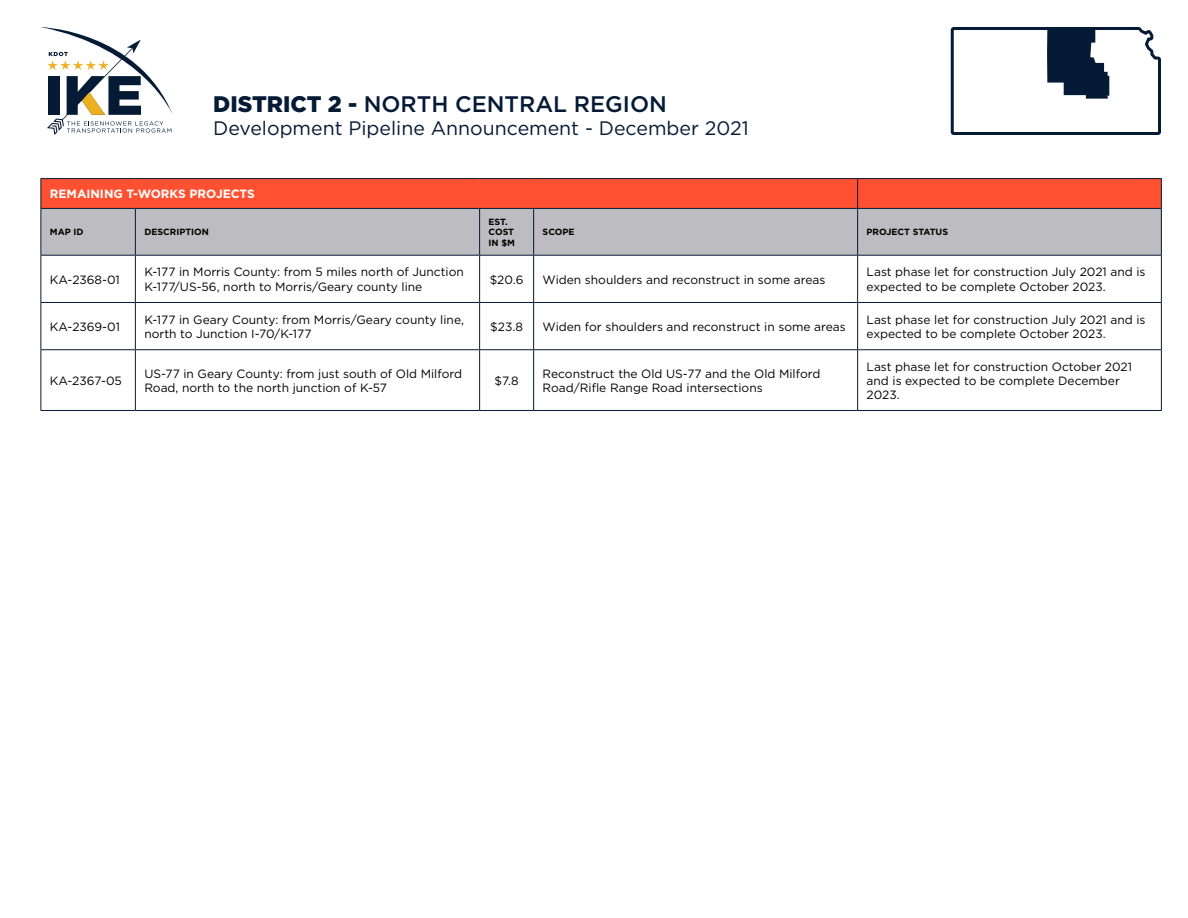
<style>
.page{position:relative;width:1188px;height:918px;background:#fff}
.page>*{position:absolute;margin:0;border:0;box-sizing:border-box;transform-origin:0 0}
.t1{font:500 22.5px "Gotham";color:#051a35}
.t2{font:19.5px "Gotham";color:#051a35}
.t3{font:12px/14.4px "Gotham";color:#000}
.t4{font:700 12px "Gotham";color:#fff}
.t5{font:700 9px/10.8px "Gotham";color:#000}
.s1{font-weight:900}
</style>
<div class="page">
<svg style="left:950px;top:27px;width:211px;height:108px"></svg>
<svg style="left:41px;top:27px;width:132px;height:108px"></svg>
<div style="left:41px;top:209px;width:1120px;height:46px;background:#bdbcc0"></div>
<svg style="left:41px;top:256px;width:1120px;height:154px"></svg>
<hr style="left:40px;top:178px;width:95px;height:1px;background:#051a35">
<hr style="left:135px;top:178px;width:345px;height:1px;background:#051a35">
<hr style="left:480px;top:178px;width:54px;height:1px;background:#051a35">
<hr style="left:534px;top:178px;width:324px;height:1px;background:#051a35">
<hr style="left:858px;top:178px;width:304px;height:1px;background:#051a35">
<svg style="left:40px;top:179px;width:1122px;height:29px;background:#fd5031"></svg>
<hr style="left:40px;top:208px;width:95px;height:1px;background:#051a35">
<hr style="left:40px;top:209px;width:1px;height:46px;background:#051a35">
<hr style="left:135px;top:208px;width:345px;height:1px;background:#051a35">
<hr style="left:135px;top:209px;width:1px;height:46px;background:#051a35">
<hr style="left:480px;top:208px;width:54px;height:1px;background:#051a35">
<hr style="left:479px;top:209px;width:1px;height:46px;background:#051a35">
<hr style="left:534px;top:208px;width:324px;height:1px;background:#051a35">
<hr style="left:533px;top:209px;width:1px;height:46px;background:#051a35">
<hr style="left:858px;top:208px;width:304px;height:1px;background:#051a35">
<hr style="left:857px;top:209px;width:1px;height:46px;background:#051a35">
<hr style="left:1161px;top:209px;width:1px;height:46px;background:#051a35">
<hr style="left:40px;top:255px;width:95px;height:1px;background:#051a35">
<hr style="left:40px;top:256px;width:1px;height:46px;background:#051a35">
<hr style="left:135px;top:255px;width:345px;height:1px;background:#051a35">
<hr style="left:135px;top:256px;width:1px;height:46px;background:#051a35">
<hr style="left:480px;top:255px;width:54px;height:1px;background:#051a35">
<hr style="left:479px;top:256px;width:1px;height:46px;background:#051a35">
<hr style="left:534px;top:255px;width:324px;height:1px;background:#051a35">
<hr style="left:533px;top:256px;width:1px;height:46px;background:#051a35">
<hr style="left:858px;top:255px;width:304px;height:1px;background:#051a35">
<hr style="left:857px;top:256px;width:1px;height:46px;background:#051a35">
<hr style="left:1161px;top:256px;width:1px;height:46px;background:#051a35">
<hr style="left:40px;top:302px;width:95px;height:1px;background:#051a35">
<hr style="left:40px;top:303px;width:1px;height:46px;background:#051a35">
<hr style="left:135px;top:302px;width:345px;height:1px;background:#051a35">
<hr style="left:135px;top:303px;width:1px;height:46px;background:#051a35">
<hr style="left:480px;top:302px;width:54px;height:1px;background:#051a35">
<hr style="left:479px;top:303px;width:1px;height:46px;background:#051a35">
<hr style="left:534px;top:302px;width:324px;height:1px;background:#051a35">
<hr style="left:533px;top:303px;width:1px;height:46px;background:#051a35">
<hr style="left:858px;top:302px;width:304px;height:1px;background:#051a35">
<hr style="left:857px;top:303px;width:1px;height:46px;background:#051a35">
<hr style="left:1161px;top:303px;width:1px;height:46px;background:#051a35">
<hr style="left:40px;top:349px;width:95px;height:1px;background:#051a35">
<hr style="left:40px;top:350px;width:1px;height:60px;background:#051a35">
<hr style="left:135px;top:349px;width:345px;height:1px;background:#051a35">
<hr style="left:135px;top:350px;width:1px;height:60px;background:#051a35">
<hr style="left:480px;top:349px;width:54px;height:1px;background:#051a35">
<hr style="left:479px;top:350px;width:1px;height:60px;background:#051a35">
<hr style="left:534px;top:349px;width:324px;height:1px;background:#051a35">
<hr style="left:533px;top:350px;width:1px;height:60px;background:#051a35">
<hr style="left:858px;top:349px;width:304px;height:1px;background:#051a35">
<hr style="left:857px;top:350px;width:1px;height:60px;background:#051a35">
<hr style="left:1161px;top:350px;width:1px;height:60px;background:#051a35">
<hr style="left:40px;top:410px;width:95px;height:1px;background:#051a35">
<hr style="left:135px;top:410px;width:345px;height:1px;background:#051a35">
<hr style="left:480px;top:410px;width:54px;height:1px;background:#051a35">
<hr style="left:534px;top:410px;width:324px;height:1px;background:#051a35">
<hr style="left:858px;top:410px;width:304px;height:1px;background:#051a35">
<h1 class="t1" style="left:213px;top:89px;width:455px"><span class="s1">DISTRICT 2 -</span> NORTH CENTRAL REGION</h1>
<h2 class="t2" style="left:213px;top:116px;width:537px">Development Pipeline Announcement - December 2021</h2>
<p class="t4" style="left:50px;top:186px;width:207px">REMAINING T-WORKS PROJECTS</p>
<p class="t5" style="left:50px;top:227px;width:35px">MAP ID</p>
<p class="t5" style="left:144px;top:227px;width:66px">DESCRIPTION</p>
<p class="t5" style="left:489px;top:216px;width:28px">EST.<br>COST<br>IN $M</p>
<p class="t5" style="left:543px;top:227px;width:33px">SCOPE</p>
<p class="t5" style="left:867px;top:227px;width:83px">PROJECT STATUS</p>
<p class="t3" style="left:50px;top:272px;width:72px">KA-2368-01</p>
<p class="t3" style="left:144px;top:265px;width:321px">K-177 in Morris County: from 5 miles north of Junction<br>K-177/US-56, north to Morris/Geary county line</p>
<p class="t3" style="left:490px;top:272px;width:35px">$20.6</p>
<p class="t3" style="left:543px;top:272px;width:284px">Widen shoulders and reconstruct in some areas</p>
<p class="t3" style="left:867px;top:265px;width:280px">Last phase let for construction July 2021 and is expected to be complete October 2023.</p>
<p class="t3" style="left:50px;top:319px;width:72px">KA-2369-01</p>
<p class="t3" style="left:144px;top:312px;width:321px">K-177 in Geary County: from Morris/Geary county line, north to Junction I-70/K-177</p>
<p class="t3" style="left:490px;top:319px;width:34px">$23.8</p>
<p class="t3" style="left:543px;top:319px;width:305px">Widen for shoulders and reconstruct in some areas</p>
<p class="t3" style="left:867px;top:312px;width:280px">Last phase let for construction July 2021 and is expected to be complete October 2023.</p>
<p class="t3" style="left:50px;top:373px;width:74px">KA-2367-05</p>
<p class="t3" style="left:144px;top:366px;width:319px">US-77 in Geary County: from just south of Old Milford<br>Road, north to the north junction of K-57</p>
<p class="t3" style="left:495px;top:373px;width:25px">$7.8</p>
<p class="t3" style="left:543px;top:366px;width:279px">Reconstruct the Old US-77 and the Old Milford<br>Road/Rifle Range Road intersections</p>
<p class="t3" style="left:867px;top:359px;width:267px">Last phase let for construction October 2021 and is expected to be complete December<br>2023.</p>
</div>
